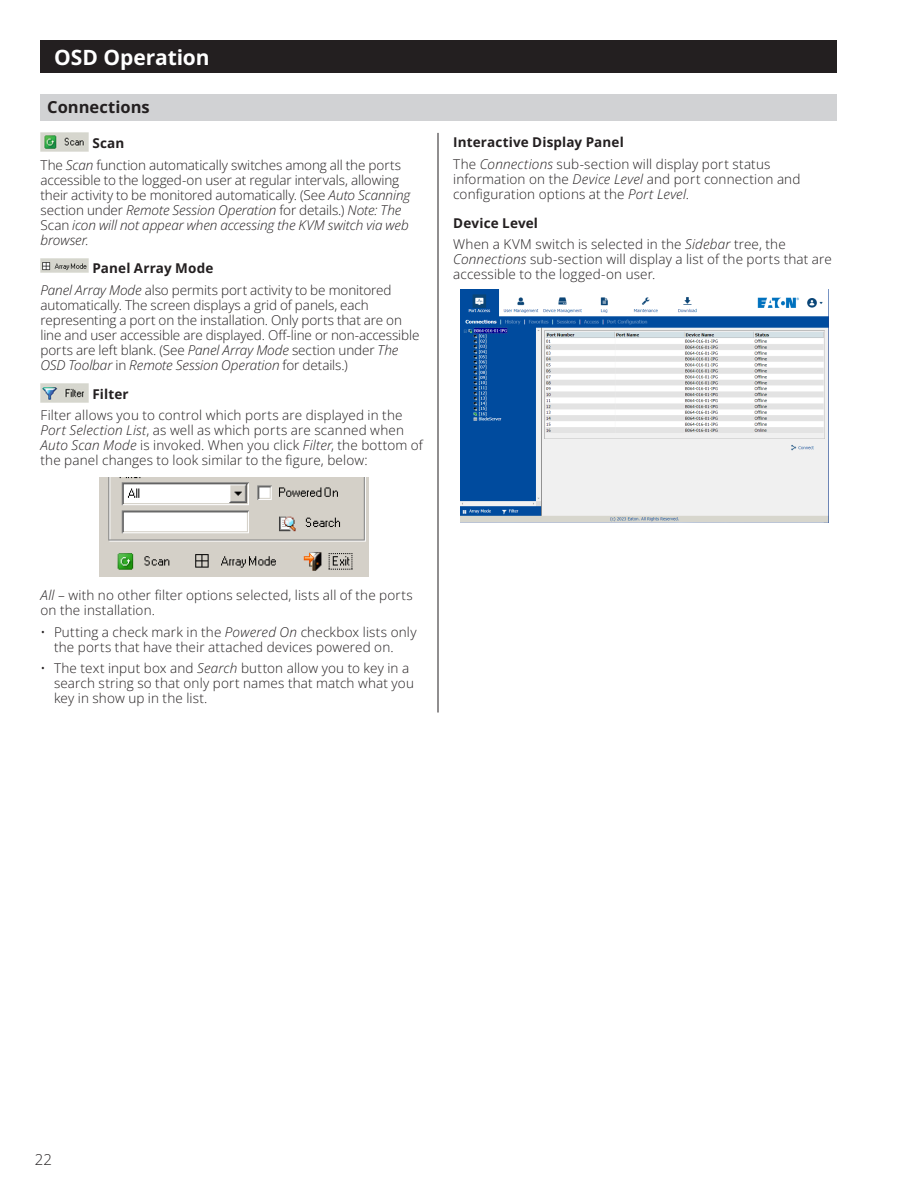
<style>
.page{position:relative;width:918px;height:1188px;background:#fff}
.page>*{position:absolute;margin:0;border:0;box-sizing:border-box;transform-origin:0 0}
.Chapter_Headers{font:700 21px "Open Sans";color:#fff}
.Subhead1{font:700 16.5px "Open Sans";color:#231f20}
.t1{font:15px "Open Sans";color:#231f20}
.Bullets{font:13.5px/15px "Open Sans";letter-spacing:.01em;color:#231f20}
.Subhead2{font:700 13.5px "Open Sans";letter-spacing:.01em;color:#231f20}
.s1{font-style:italic}
</style>
<div class="page">
<img style="left:99px;top:478px;width:270px;height:98px">
<hr style="left:438px;top:133px;width:1px;height:580px;background:#231f20">
<img style="left:461px;top:290px;width:367px;height:233px">
<div style="left:40px;top:40px;width:797px;height:33px;background:#231f20"></div>
<img style="left:40px;top:133px;width:49px;height:18px">
<img style="left:41px;top:258px;width:48px;height:15px">
<img style="left:41px;top:383px;width:48px;height:20px">
<div style="left:40px;top:94px;width:797px;height:28px;background:#d1d2d4"></div>
<p class="Chapter_Headers" style="left:54px;top:43px;width:157px">OSD Operation</p>
<p class="Subhead1" style="left:47px;top:96px;width:104px">Connections</p>
<p class="Subhead2" style="left:92px;top:134px;width:33px">Scan</p>
<p class="Bullets" style="left:40px;top:157px;width:371px">The <span class="s1">Scan</span> function automatically switches among all the ports accessible to the logged-on user at regular intervals, allowing their activity to be monitored automatically. (See <span class="s1">Auto Scanning </span>section under <span class="s1">Remote Session Operation</span> for details.) <span class="s1">Note: The </span>Scan <span class="s1">icon will not appear when accessing the KVM switch via web browser.</span></p>
<p class="Subhead2" style="left:92px;top:259px;width:123px">Panel Array Mode</p>
<p class="Bullets" style="left:40px;top:282px;width:381px"><span class="s1">Panel Array Mode</span> also permits port activity to be monitored automatically. The screen displays a grid of panels, each representing a port on the installation. Only ports that are on line and user accessible are displayed. Off-line or non-accessible ports are left blank. (See <span class="s1">Panel Array Mode</span> section under <span class="s1">The OSD Toolbar</span> in <span class="s1">Remote Session Operation</span> for details.)</p>
<p class="Subhead2" style="left:92px;top:385px;width:38px">Filter</p>
<p class="Bullets" style="left:40px;top:408px;width:384px">Filter allows you to control which ports are displayed in the <span class="s1">Port Selection List</span>, as well as which ports are scanned when <span class="s1">Auto Scan Mode</span> is invoked. When you click <span class="s1">Filter</span>, the bottom of the panel changes to look similar to the figure, below:</p>
<p class="Subhead2" style="left:453px;top:133px;width:172px">Interactive Display Panel</p>
<p class="Bullets" style="left:453px;top:156px;width:349px">The <span class="s1">Connections</span> sub-section will display port status information on the <span class="s1">Device Level</span> and port connection and configuration options at the <span class="s1">Port Level</span>.</p>
<p class="Subhead2" style="left:453px;top:213px;width:86px">Device Level</p>
<p class="Bullets" style="left:453px;top:237px;width:380px">When a KVM switch is selected in the <span class="s1">Sidebar</span> tree, the<br><span class="s1">Connections</span> sub-section will display a list of the ports that are accessible to the logged-on user.</p>
<p class="Bullets" style="left:40px;top:587px;width:374px"><span class="s1">All</span> – with no other filter options selected, lists all of the ports on the installation.</p>
<p class="Bullets" style="left:54px;top:624px;width:364px;text-indent:-14px">• Putting a check mark in the <span class="s1">Powered On</span> checkbox lists only the ports that have their attached devices powered on.</p>
<p class="Bullets" style="left:54px;top:661px;width:362px;text-indent:-14px">• The text input box and <span class="s1">Search</span> button allow you to key in a search string so that only port names that match what you key in show up in the list.</p>
<p class="t1" style="left:35px;top:1149px;width:19px">22</p>
</div>
